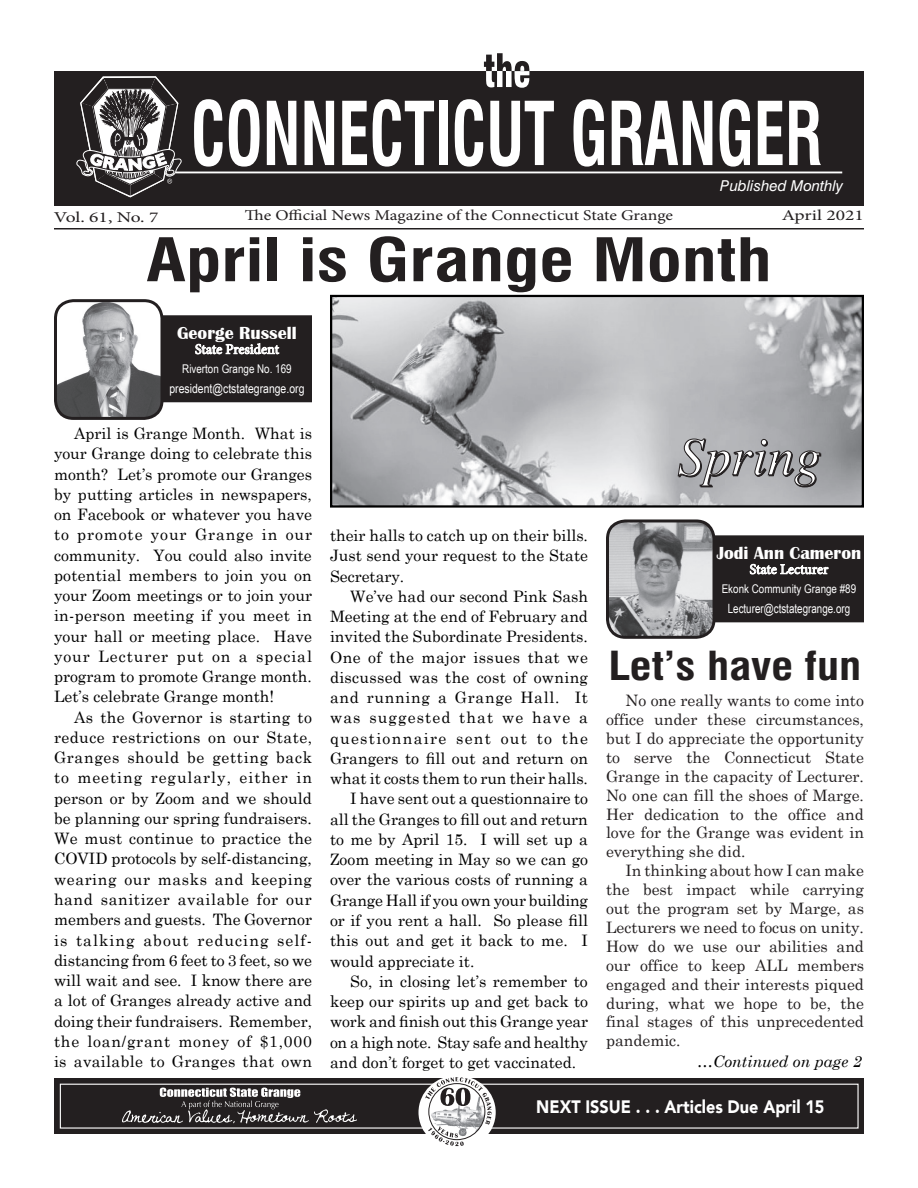
<style>
.page{position:relative;width:918px;height:1188px;background:#fff}
.page>*{position:absolute;margin:0;border:0;box-sizing:border-box;transform-origin:0 0}
.t1{font:700 condensed 85.5px "Swiss 721 BT";color:#fff;scale:.74 1}
.t2{font:700 condensed 58.5px "Swiss 721 BT";color:#231f20;scale:1.24 1}
.t3{font:700 condensed 39px "Swiss 721 BT";color:#231f20;scale:1.17 1}
.t4{font:900 18px "Avenir";color:#fff;scale:.9 1}
.t5{font:700 18px "Britannic";color:#fff}
.t6{font:15.75px/20.2px "Century Schoolbook";color:#000;text-align:justify}
.t7{font:15.75px/18.9px "Century Schoolbook";color:#231f20;text-align:justify}
.t8{font:15.75px "Century Schoolbook";letter-spacing:.02em;color:#000}
.t9{font:15.75px "Century Schoolbook";letter-spacing:.03em;color:#000}
.t10{font:15.75px "Century Schoolbook";letter-spacing:.085em;color:#000}
.t11{font:15.75px "Century Schoolbook";letter-spacing:.045em;color:#000}
.t12{font:15.75px "Century Schoolbook";letter-spacing:.07em;color:#000}
.t13{font:italic 15.75px "Century Schoolbook";color:#000}
.t14{font:15px "Minion Pro";color:#231f20;scale:1.18 1}
.t15{font:15px "Minion Pro";color:#231f20;scale:1.3 1}
.t16{font:italic 15px "Swiss 721 BT";color:#fff}
.t17{font:14.25px "Minion Pro";color:#fff}
.t18{font:12.75px "Arial Narrow";color:#fff}
.t19{font:12.75px "Arial Narrow";color:#fff;scale:.94 1}
.t20{font:12px "Arial Narrow";color:#fff}
</style>
<div class="page">
<div style="left:54px;top:1078px;width:810px;height:56px;background:#231f20"></div>
<div style="left:60px;top:1084px;width:799px;height:45px;border:1px solid #fff"></div>
<div style="left:418px;top:1075px;width:78px;height:74px;background:#fff;border-radius:50%"></div>
<hr style="left:54px;top:228px;width:810px;height:2px;background:#231f20">
<svg style="left:122px;top:1088px;width:235px;height:36px"></svg>
<div style="left:162px;top:316px;width:149px;height:86px;background:#231f20"></div>
<div style="left:161px;top:315px;width:151px;height:87px;border:2px solid #231f20"></div>
<svg style="left:195px;top:343px;width:85px;height:12px"></svg>
<img style="left:56px;top:303px;width:104px;height:115px">
<div style="left:54px;top:299px;width:110px;height:121px;border:3px solid #231f20;border-radius:18px"></div>
<svg style="left:425px;top:1077px;width:67px;height:69px"></svg>
<div style="left:54px;top:71px;width:810px;height:135px;background:#231f20"></div>
<svg style="left:484px;top:53px;width:45px;height:35px"></svg>
<svg style="left:76px;top:76px;width:105px;height:121px"></svg>
<hr style="left:176px;top:172px;width:666px;height:1px;background:#fff">
<img style="left:333px;top:298px;width:528px;height:207px">
<div style="left:330px;top:295px;width:534px;height:213px;border:2px solid #000"></div>
<svg style="left:678px;top:439px;width:143px;height:48px"></svg>
<div style="left:714px;top:536px;width:149px;height:86px;background:#231f20"></div>
<div style="left:713px;top:535px;width:151px;height:87px;border:2px solid #231f20"></div>
<svg style="left:750px;top:564px;width:79px;height:10px"></svg>
<img style="left:610px;top:523px;width:102px;height:112px">
<div style="left:606px;top:519px;width:110px;height:120px;border:3px solid #231f20;border-radius:18px"></div>
<h1 class="t1" style="left:191px;top:83px;width:854px">CONNECTICUT GRANGER</h1>
<p class="t16" style="left:720px;top:176px;width:124px">Published Monthly</p>
<p class="t15" style="left:54px;top:207px;width:82px">Vol. 61, No. 7</p>
<p class="t14" style="left:245px;top:205px;width:364px">The Official News Magazine of the Connecticut State Grange</p>
<p class="t15" style="left:782px;top:205px;width:65px">April 2021</p>
<h2 class="t2" style="left:146px;top:225px;width:506px">April is Grange Month</h2>
<p class="t5" style="left:177px;top:323px;width:121px">George Russell</p>
<p class="t17" style="left:195px;top:340px;width:86px">State President</p>
<p class="t20" style="left:182px;top:362px;width:111px">Riverton Grange No. 169</p>
<p class="t18" style="left:169px;top:381px;width:136px">president@ctstategrange.org</p>
<p class="t6" style="left:54px;top:423px;width:260px;text-indent:20px">April is Grange Month. What is your Grange doing to celebrate this month? Let’s promote our Granges by putting articles in newspapers, on Facebook or whatever you have to promote your Grange in our community. You could also invite potential members to join you on your Zoom meetings or to join your in-person meeting if you meet in your hall or meeting place. Have your Lecturer put on a special program to promote Grange month.<br>Let’s celebrate Grange month!</p>
<p class="t6" style="left:54px;top:707px;width:260px;text-indent:20px">As the Governor is starting to reduce restrictions on our State, Granges should be getting back to meeting regularly, either in person or by Zoom and we should be planning our spring fundraisers.<br>We must continue to practice the COVID protocols by self-distancing, wearing our masks and keeping hand sanitizer available for our members and guests. The Governor is talking about reducing self&shy;distancing from 6 feet to 3 feet, so we will wait and see. I know there are a lot of Granges already active and doing their fundraisers. Remember, the loan/grant money of $1,000 is available to Granges that own</p>
<p class="t6" style="left:330px;top:525px;width:260px">their halls to catch up on their bills.<br>Just send your request to the State Secretary.</p>
<p class="t6" style="left:350px;top:586px;width:239px">We’ve had our second Pink Sash</p>
<p class="t6" style="left:330px;top:606px;width:260px">Meeting at the end of February and</p>
<p class="t6" style="left:330px;top:626px;width:260px">invited the Subordinate Presidents.</p>
<p class="t9" style="left:330px;top:647px;width:259px">One of the major issues that we</p>
<p class="t8" style="left:330px;top:667px;width:260px">discussed was the cost of owning</p>
<p class="t11" style="left:330px;top:688px;width:260px">and running a Grange Hall. It</p>
<p class="t12" style="left:330px;top:708px;width:259px">was suggested that we have a</p>
<p class="t10" style="left:330px;top:728px;width:260px">questionnaire sent out to the</p>
<p class="t6" style="left:330px;top:748px;width:259px">Grangers to fill out and return on</p>
<p class="t6" style="left:330px;top:768px;width:260px">what it costs them to run their halls.</p>
<p class="t6" style="left:350px;top:788px;width:239px">I have sent out a questionnaire to</p>
<p class="t6" style="left:330px;top:809px;width:259px">all the Granges to fill out and return</p>
<p class="t6" style="left:330px;top:829px;width:260px">to me by April 15. I will set up a</p>
<p class="t6" style="left:330px;top:849px;width:260px">Zoom meeting in May so we can go</p>
<p class="t6" style="left:330px;top:869px;width:260px">over the various costs of running a</p>
<p class="t6" style="left:330px;top:890px;width:260px">Grange Hall if you own your building</p>
<p class="t6" style="left:330px;top:910px;width:260px">or if you rent a hall. So please fill</p>
<p class="t6" style="left:330px;top:930px;width:259px">this out and get it back to me. I</p>
<p class="t6" style="left:330px;top:950px;width:146px">would appreciate it.</p>
<p class="t6" style="left:350px;top:971px;width:239px">So, in closing let’s remember to</p>
<p class="t6" style="left:330px;top:991px;width:260px">keep our spirits up and get back to</p>
<p class="t6" style="left:330px;top:1011px;width:260px">work and finish out this Grange year</p>
<p class="t6" style="left:330px;top:1031px;width:260px">on a high note. Stay safe and healthy</p>
<p class="t6" style="left:330px;top:1052px;width:248px">and don’t forget to get vaccinated.</p>
<p class="t5" style="left:717px;top:543px;width:146px">Jodi Ann Cameron</p>
<p class="t17" style="left:750px;top:560px;width:80px">State Lecturer</p>
<p class="t20" style="left:722px;top:582px;width:136px">Ekonk Community Grange #89</p>
<p class="t19" style="left:728px;top:601px;width:132px">Lecturer@ctstategrange.org</p>
<h3 class="t3" style="left:609px;top:643px;width:218px">Let’s have fun</h3>
<p class="t7" style="left:606px;top:691px;width:260px;text-indent:19px">No one really wants to come into office under these circumstances, but I do appreciate the opportunity to serve the Connecticut State Grange in the capacity of Lecturer.<br>No one can fill the shoes of Marge.<br>Her dedication to the office and love for the Grange was evident in everything she did.</p>
<p class="t7" style="left:606px;top:861px;width:260px;text-indent:19px">In thinking about how I can make the best impact while carrying out the program set by Marge, as Lecturers we need to focus on unity.<br>How do we use our abilities and our office to keep ALL members engaged and their interests piqued during, what we hope to be, the final stages of this unprecedented pandemic.</p>
<p class="t13" style="left:697px;top:1052px;width:166px">…Continued on page 2</p>
<p class="t4" style="left:536px;top:1091px;width:322px">NEXT ISSUE . . . Articles Due April 15</p>
</div>
